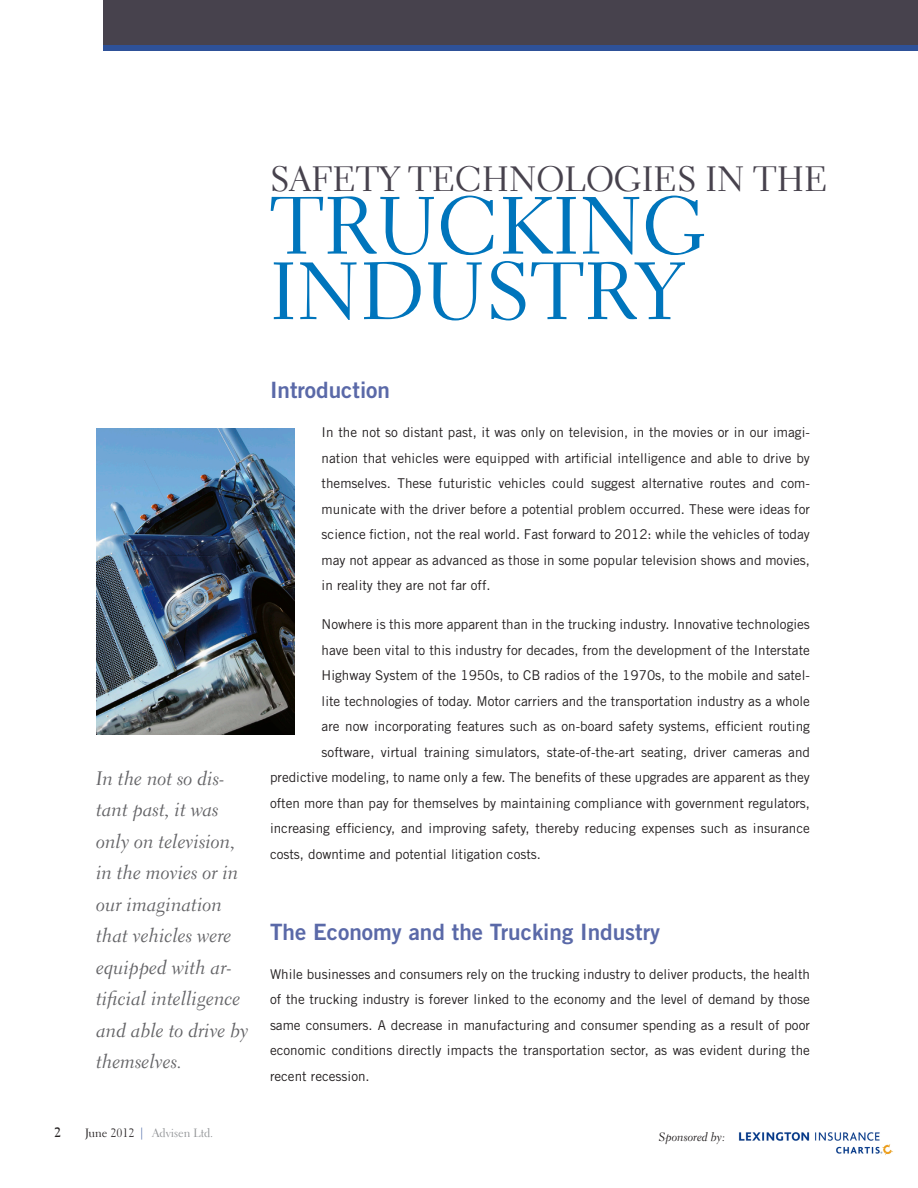
<style>
.page{position:relative;width:918px;height:1188px;background:#fff}
.page>*{position:absolute;margin:0;border:0;box-sizing:border-box;transform-origin:0 0}
.t1{font:80.85px "Electra LH";color:#0075bc}
.t2{font:35.1px "Electra LH";color:#47424d}
.t3{font:22.5px "Trade Gothic Bold Two";color:#5a69a8}
.t4{font:19.5px/31.5px "Electra LH Cursive";color:#636366}
.t5{font:13.5px/25.5px "Trade Gothic";color:#231f20;text-align:justify}
.t6{font:700 13.5px "Electra LH";color:#231f20}
.t7{font:12px "Electra LH";color:#919396}
.t8{font:12px "Electra LH Cursive";color:#231f20}
.s1{color:#231f20}
.s2{color:#2e5198}
</style>
<div class="page">
<img style="left:738px;top:1132px;width:155px;height:23px">
<div style="left:103px;top:0;width:815px;height:48px;background:#47424d"></div>
<div style="left:103px;top:46px;width:815px;height:5px;background:#2e5198"></div>
<img style="left:96px;top:429px;width:199px;height:305px">
<p class="t2" style="left:270px;top:158px;width:559px">SAFETY TECHNOLOGIES IN THE</p>
<p class="t1" style="left:270px;top:176px;width:438px">TRUCKING</p>
<p class="t1" style="left:270px;top:242px;width:414px">INDUSTRY</p>
<p class="t4" style="left:96px;top:762px;width:154px">In the not so dis&shy;tant past, it was only on television, in the movies or in our imagination that vehicles were equipped with ar&shy;tificial intelligence and able to drive by themselves.</p>
<p class="t3" style="left:270px;top:376px;width:122px">Introduction</p>
<p class="t5" style="left:322px;top:420px;width:490px">In the not so distant past, it was only on television, in the movies or in our imagi&shy;nation that vehicles were equipped with artificial intelligence and able to drive by themselves. These futuristic vehicles could suggest alternative routes and com&shy;municate with the driver before a potential problem occurred. These were ideas for science fiction, not the real world. Fast forward to 2012: while the vehicles of today may not appear as advanced as those in some popular television shows and movies, in reality they are not far off.</p>
<p class="t5" style="left:322px;top:612px;width:490px">Nowhere is this more apparent than in the trucking industry. Innovative technologies</p>
<p class="t5" style="left:322px;top:637px;width:490px">have been vital to this industry for decades, from the development of the Interstate</p>
<p class="t5" style="left:322px;top:663px;width:490px">Highway System of the 1950s, to CB radios of the 1970s, to the mobile and satel-</p>
<p class="t5" style="left:322px;top:688px;width:490px">lite technologies of today. Motor carriers and the transportation industry as a whole</p>
<p class="t5" style="left:322px;top:714px;width:490px">are now incorporating features such as on-board safety systems, efficient routing</p>
<p class="t5" style="left:322px;top:739px;width:490px">software, virtual training simulators, state-of-the-art seating, driver cameras and</p>
<p class="t5" style="left:270px;top:765px;width:541px">predictive modeling, to name only a few. The benefits of these upgrades are apparent as they</p>
<p class="t5" style="left:270px;top:790px;width:542px">often more than pay for themselves by maintaining compliance with government regulators,</p>
<p class="t5" style="left:270px;top:816px;width:541px">increasing efficiency, and improving safety, thereby reducing expenses such as insurance</p>
<p class="t5" style="left:270px;top:841px;width:273px">costs, downtime and potential litigation costs.</p>
<p class="t3" style="left:270px;top:918px;width:392px">The Economy and the Trucking Industry</p>
<p class="t5" style="left:270px;top:961px;width:542px">While businesses and consumers rely on the trucking industry to deliver products, the health of the trucking industry is forever linked to the economy and the level of demand by those same consumers. A decrease in manufacturing and consumer spending as a result of poor economic conditions directly impacts the transportation sector, as was evident during the recent recession.</p>
<p class="t6" style="left:54px;top:1124px;width:9px">2</p>
<p class="t7" style="left:85px;top:1125px;width:130px"><span class="s1">June 2012</span> <span class="s2">|</span> Advisen Ltd.</p>
<p class="t8" style="left:659px;top:1130px;width:68px">Sponsored by:</p>
</div>
